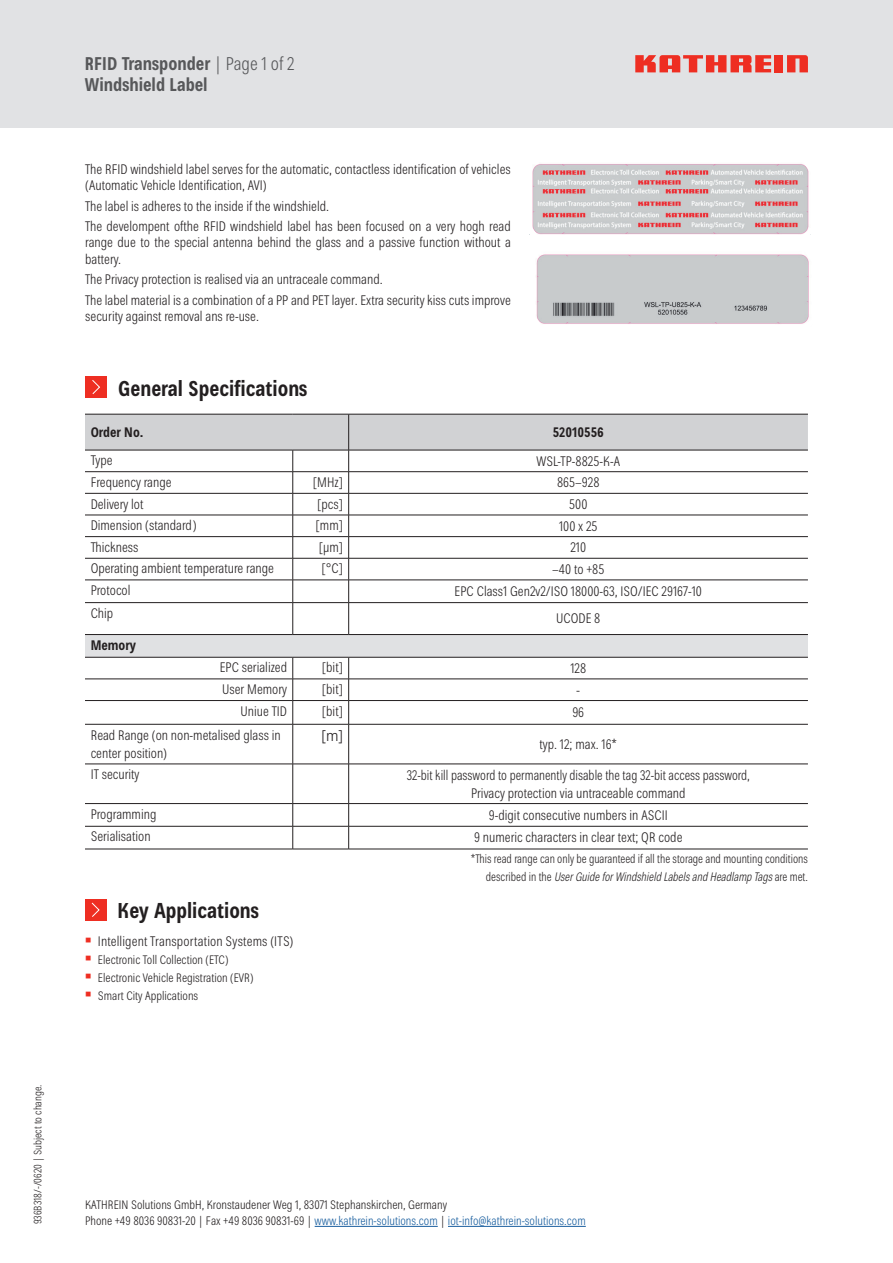
<style>
.page{position:relative;width:893px;height:1263px;background:#fff}
.page>*{position:absolute;margin:0;border:0;box-sizing:border-box;transform-origin:0 0}
.t1{font:700 condensed 21px "Kathrein 77";color:#231f20}
.t2{font:700 condensed 18px/21px "Kathrein 77";color:#57585a}
.t3{font:15px "Kathrein Office";color:#231f20;scale:.94 1}
.t4{font:300 condensed 13.5px/16.2px "Kathrein 47";color:#231f20}
.t5{font:300 condensed 13.5px/18px "Kathrein 47";color:#231f20;text-align:center;scale:.94 1}
.t6{font:700 condensed 13.5px "Kathrein 77";color:#231f20}
.t7{font:13.5px "Kathrein Office";color:#231f20;scale:.94 1}
.t8{font:300 condensed 12px/16.2px "Kathrein 47";color:#231f20}
.t9{font:300 condensed 12px/18px "Kathrein 47";color:#231f20;text-align:right;scale:.94 1}
.t10{font:300 condensed 10.5px "Kathrein 47";color:#231f20}
.s1{font-family:"Kathrein 47";font-weight:300}
.s2{font-family:"Arial";font-weight:700;font-stretch:normal;font-size:18px;color:#ee2e22}
.s3{font-style:italic}
.s4{color:#175d9e}
</style>
<div class="page">
<hr style="left:315px;top:1226px;width:123px;height:1px;background:#175d9e">
<hr style="left:448px;top:1226px;width:138px;height:1px;background:#175d9e">
<div style="left:0;top:0;width:893px;height:128px;background:#e1e2e4"></div>
<div style="left:775px;top:55px;width:8px;height:17px;background:#ee2e22"></div>
<svg style="left:787px;top:55px;width:21px;height:17px"></svg>
<svg style="left:635px;top:55px;width:136px;height:17px"></svg>
<div style="left:85px;top:634px;width:723px;height:23px;background:#e0e1e3"></div>
<hr style="left:292px;top:603px;width:1px;height:31px;background:#231f20">
<hr style="left:85px;top:634px;width:208px;height:1px;background:#231f20">
<hr style="left:293px;top:634px;width:56px;height:1px;background:#231f20">
<hr style="left:85px;top:657px;width:208px;height:1px;background:#231f20">
<hr style="left:293px;top:657px;width:56px;height:1px;background:#231f20">
<hr style="left:85px;top:679px;width:208px;height:1px;background:#231f20">
<hr style="left:293px;top:679px;width:56px;height:1px;background:#231f20">
<hr style="left:85px;top:700px;width:208px;height:1px;background:#231f20">
<hr style="left:293px;top:700px;width:56px;height:1px;background:#231f20">
<svg style="left:292px;top:657px;width:1px;height:67px"></svg>
<svg style="left:348px;top:657px;width:1px;height:67px"></svg>
<hr style="left:85px;top:724px;width:208px;height:1px;background:#231f20">
<hr style="left:293px;top:724px;width:56px;height:1px;background:#231f20">
<hr style="left:85px;top:764px;width:208px;height:1px;background:#231f20">
<hr style="left:292px;top:764px;width:1px;height:39px;background:#231f20">
<hr style="left:85px;top:803px;width:208px;height:1px;background:#231f20">
<hr style="left:85px;top:826px;width:208px;height:1px;background:#231f20">
<svg style="left:292px;top:804px;width:1px;height:45px"></svg>
<hr style="left:85px;top:849px;width:208px;height:1px;background:#231f20">
<hr style="left:292px;top:724px;width:1px;height:40px;background:#231f20">
<hr style="left:349px;top:634px;width:459px;height:1px;background:#231f20">
<hr style="left:349px;top:657px;width:459px;height:1px;background:#231f20">
<hr style="left:349px;top:679px;width:459px;height:1px;background:#231f20">
<hr style="left:349px;top:700px;width:459px;height:1px;background:#231f20">
<hr style="left:349px;top:724px;width:459px;height:1px;background:#231f20">
<hr style="left:349px;top:764px;width:459px;height:1px;background:#231f20">
<hr style="left:349px;top:826px;width:459px;height:1px;background:#231f20">
<svg style="left:85px;top:414px;width:723px;height:189px"></svg>
<hr style="left:348px;top:603px;width:1px;height:31px;background:#231f20">
<hr style="left:348px;top:724px;width:1px;height:40px;background:#231f20">
<hr style="left:348px;top:764px;width:1px;height:39px;background:#231f20">
<hr style="left:293px;top:764px;width:56px;height:1px;background:#231f20">
<hr style="left:293px;top:826px;width:56px;height:1px;background:#231f20">
<hr style="left:293px;top:803px;width:56px;height:1px;background:#231f20">
<hr style="left:349px;top:803px;width:459px;height:1px;background:#231f20">
<svg style="left:348px;top:804px;width:1px;height:45px"></svg>
<hr style="left:293px;top:849px;width:56px;height:1px;background:#231f20">
<hr style="left:349px;top:849px;width:459px;height:1px;background:#231f20">
<div style="left:86px;top:376px;width:21px;height:21px;background:#ee2e22"></div>
<svg style="left:92px;top:380px;width:8px;height:14px"></svg>
<div style="left:85px;top:899px;width:21px;height:21px;background:#ee2e22"></div>
<svg style="left:91px;top:902px;width:9px;height:15px"></svg>
<img style="left:532px;top:164px;width:277px;height:70px">
<img style="left:536px;top:254px;width:273px;height:70px">
<svg style="left:800px;top:227px;width:11px;height:35px"></svg>
<svg style="left:800px;top:164px;width:9px;height:12px"></svg>
<svg style="left:529px;top:222px;width:11px;height:13px"></svg>
<svg style="left:536px;top:313px;width:7px;height:11px"></svg>
<svg style="left:802px;top:316px;width:7px;height:8px"></svg>
<p class="t10" style="left:31px;top:1224px;width:142px;rotate:-90deg">936B318/-/0620 | Subject to change.</p>
<h2 class="t2" style="left:85px;top:53px;width:211px">RFID Transponder <span class="s1">| Page 1 of 2<br></span>Windshield Label</h2>
<p class="t4" style="left:85px;top:161px;width:427px">The RFID windshield label serves for the automatic, contactless identification of vehicles (Automatic Vehicle Identification, AVI)</p>
<p class="t4" style="left:85px;top:196px;width:427px;line-height:20.4px">The label is adheres to the inside if the windshield.<br>The develompent ofthe RFID windshield label has been focused on a very hogh read</p>
<p class="t4" style="left:85px;top:235px;width:427px">range due to the special antenna behind the glass and a passive function without a battery.</p>
<p class="t4" style="left:85px;top:269px;width:427px;line-height:20.4px">The Privacy protection is realised via an untraceale command.<br>The label material is a combination of a PP and PET layer. Extra security kiss cuts improve</p>
<p class="t4" style="left:85px;top:308px;width:175px">security against removal ans re-use.</p>
<h1 class="t1" style="left:118px;top:374px;width:191px">General Specifications</h1>
<p class="t6" style="left:91px;top:423px;width:54px">Order No.</p>
<p class="t6" style="left:553px;top:423px;width:53px">52010556</p>
<p class="t4" style="left:91px;top:452px;width:23px">Type</p>
<p class="t4" style="left:536px;top:453px;width:85px">WSL-TP-8825-K-A</p>
<p class="t4" style="left:91px;top:474px;width:82px">Frequency range</p>
<p class="t4" style="left:313px;top:474px;width:32px">[MHz]</p>
<p class="t4" style="left:557px;top:475px;width:44px">865–928</p>
<p class="t4" style="left:91px;top:496px;width:54px">Delivery lot</p>
<p class="t4" style="left:317px;top:496px;width:27px">[pcs]</p>
<p class="t4" style="left:569px;top:496px;width:20px">500</p>
<p class="t4" style="left:91px;top:517px;width:108px">Dimension (standard)</p>
<p class="t4" style="left:316px;top:517px;width:29px">[mm]</p>
<p class="t4" style="left:559px;top:518px;width:40px">100 x 25</p>
<p class="t4" style="left:91px;top:539px;width:49px">Thickness</p>
<p class="t4" style="left:319px;top:539px;width:26px">[μm]</p>
<p class="t4" style="left:570px;top:539px;width:17px">210</p>
<p class="t4" style="left:91px;top:561px;width:185px">Operating ambient temperature range</p>
<p class="t4" style="left:321px;top:561px;width:23px">[°C]</p>
<p class="t4" style="left:552px;top:561px;width:54px">–40 to +85</p>
<p class="t4" style="left:91px;top:582px;width:41px">Protocol</p>
<p class="t4" style="left:455px;top:583px;width:249px">EPC Class1 Gen2v2/ISO 18000-63, ISO/IEC 29167-10</p>
<p class="t4" style="left:91px;top:605px;width:24px">Chip</p>
<p class="t4" style="left:556px;top:611px;width:46px">UCODE 8</p>
<p class="t6" style="left:91px;top:636px;width:47px">Memory</p>
<p class="t4" style="left:220px;top:660px;width:69px">EPC serialized</p>
<p class="t4" style="left:322px;top:660px;width:23px">[bit]</p>
<p class="t4" style="left:570px;top:660px;width:17px">128</p>
<p class="t4" style="left:222px;top:681px;width:66px">User Memory</p>
<p class="t4" style="left:322px;top:681px;width:23px">[bit]</p>
<p class="t7" style="left:576px;top:680px;width:6px">-</p>
<p class="t4" style="left:240px;top:703px;width:48px">Uniue TID</p>
<p class="t4" style="left:322px;top:703px;width:23px">[bit]</p>
<p class="t4" style="left:572px;top:704px;width:13px">96</p>
<p class="t4" style="left:91px;top:726px;width:192px;line-height:18px">Read Range (on non-metalised glass in center position)</p>
<p class="t3" style="left:322px;top:725px;width:24px">[m]</p>
<p class="t4" style="left:539px;top:736px;width:79px">typ. 12; max. 16*</p>
<p class="t4" style="left:91px;top:766px;width:50px">IT security</p>
<p class="t5" style="left:407px;top:766px;width:367px">32-bit kill password to permanently disable the tag 32-bit access password,<br>Privacy protection via untraceable command</p>
<p class="t4" style="left:91px;top:806px;width:67px">Programming</p>
<p class="t4" style="left:489px;top:807px;width:180px">9-digit consecutive numbers in ASCII</p>
<p class="t4" style="left:91px;top:829px;width:61px">Serialisation</p>
<p class="t4" style="left:474px;top:830px;width:210px">9 numeric characters in clear text; QR code</p>
<h1 class="t1" style="left:118px;top:896px;width:143px">Key Applications</h1>
<p class="t4" style="left:85px;top:933px;width:210px"><span class="s2">▪</span> Intelligent Transportation Systems (ITS)</p>
<p class="t8" style="left:85px;top:951px;width:145px"><span class="s2">▪</span> Electronic Toll Collection (ETC)</p>
<p class="t8" style="left:85px;top:969px;width:170px"><span class="s2">▪</span> Electronic Vehicle Registration (EVR)</p>
<p class="t8" style="left:85px;top:987px;width:115px"><span class="s2">▪</span> Smart City Applications</p>
<p class="t9" style="left:471px;top:850px;width:360px">*This read range can only be guaranteed if all the storage and mounting conditions d e s c r i b e d i n t h e <span class="s3">UserGuideforWindshieldLabelsandHeadlampTags</span>a r e m e t .</p>
<p class="t8" style="left:85px;top:1197px;width:502px">KATHREIN Solutions GmbH, Kronstaudener Weg 1, 83071 Stephanskirchen, Germany<br>Phone +49 8036 90831-20 | Fax +49 8036 90831-69 | <span class="s4">www.kathrein-solutions.com</span> | <span class="s4">iot-info@kathrein-solutions.com</span></p>
</div>
